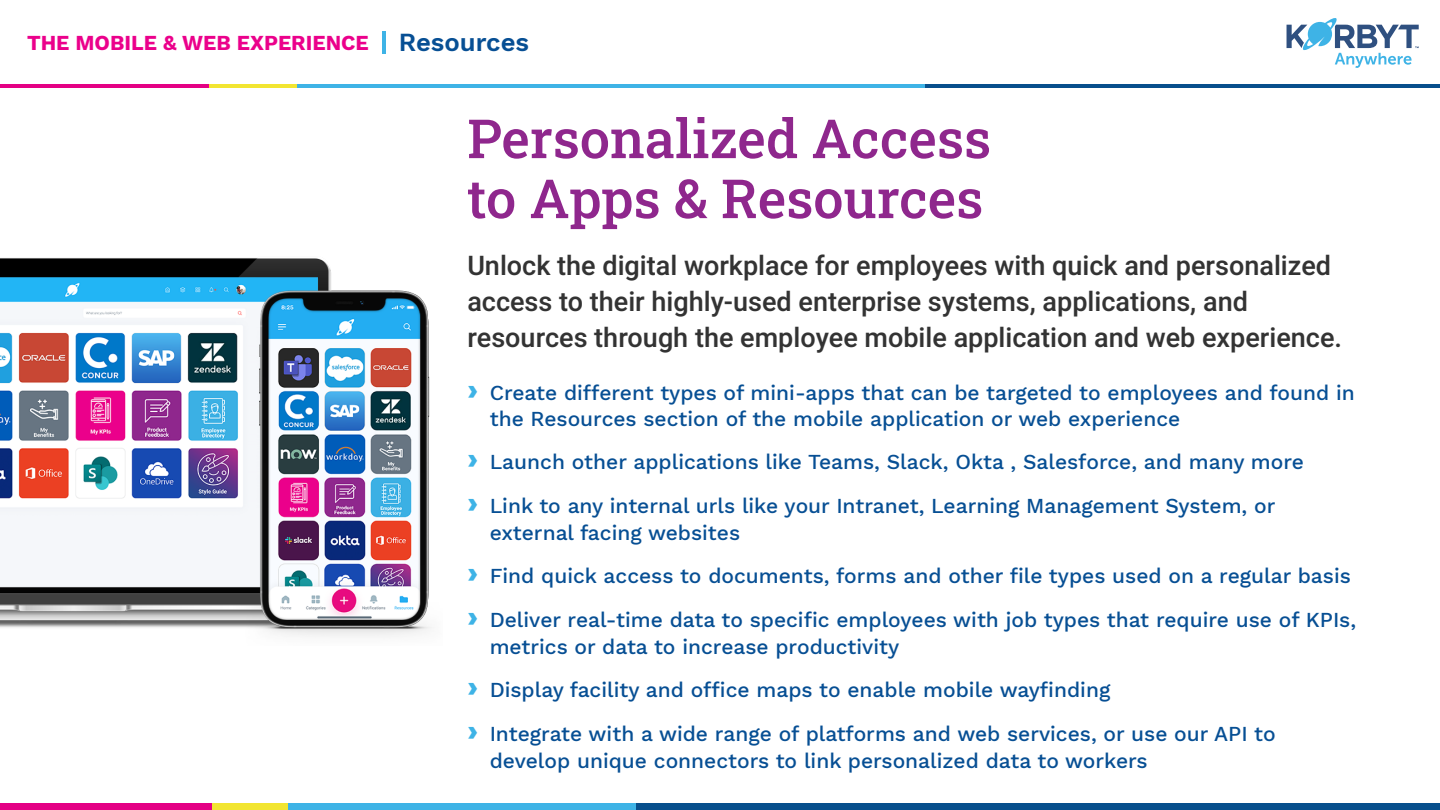
<style>
.page{position:relative;width:1440px;height:810px;background:#fff}
.page>*{position:absolute;margin:0;border:0;box-sizing:border-box;transform-origin:0 0}
.t1{font:54px/60px "Roboto Slab";color:#8f278d}
.t2{font:27px/36px "Heebo";color:#333}
.t3{font:500 21px/43.5px "Work Sans";color:#074f94}
.t4{font:700 21px "Work Sans";color:#eb008b}
.s1{font-weight:600;font-size:25.65px;color:#074f94}
.s2{font-weight:800;font-size:30px;color:#3eb3e6}
</style>
<div class="page">
<img style="left:0;top:258px;width:432px;height:378px">
<hr style="left:102px;top:85px;width:1303px;height:3px;background:#3eb3e6">
<hr style="left:926px;top:85px;width:514px;height:3px;background:#074f8c">
<hr style="left:0;top:85px;width:265px;height:3px;background:#e40084">
<hr style="left:209px;top:85px;width:88px;height:3px;background:#f2e531">
<div style="left:121px;top:804px;width:1318px;height:6px;background:#3eb3e6"></div>
<div style="left:637px;top:804px;width:803px;height:6px;background:#074f8c"></div>
<div style="left:0;top:804px;width:260px;height:6px;background:#e40084"></div>
<div style="left:213px;top:803px;width:75px;height:7px;background:#f2e531"></div>
<svg style="left:1287px;top:18px;width:132px;height:50px"></svg>
<hr style="left:382px;top:31px;width:3px;height:22px;background:#3eb3e6">
<p class="t4" style="left:27px;top:27px;width:504px">THE MOBILE &amp; WEB EXPERIENCE <span class="s1">Resources</span></p>
<h1 class="t1" style="left:467px;top:107px;width:525px">Personalized Access to Apps &amp; Resources</h1>
<p class="t2" style="left:467px;top:248px;width:876px">Unlock the digital workplace for employees with quick and personalized access to their highly-used enterprise systems, applications, and resources through the employee mobile application and web experience.</p>
<p class="t3" style="left:490px;top:379px;width:867px;line-height:25.5px;text-indent:-22px"><span class="s2">›</span> Create different types of mini-apps that can be targeted to employees and found in the Resources section of the mobile application or web experience</p>
<p class="t3" style="left:467px;top:439px;width:838px"><span class="s2">›</span> Launch other applications like Teams, Slack, Okta , Salesforce, and many more <span class="s2">›</span> Link to any internal urls like your Intranet, Learning Management System, or</p>
<p class="t3" style="left:467px;top:510px;width:890px;text-indent:22px">external facing websites<br><span class="s2">›</span> Find quick access to documents, forms and other file types used on a regular basis <span class="s2">›</span> Deliver real-time data to specific employees with job types that require use of KPIs,</p>
<p class="t3" style="left:467px;top:624px;width:810px;text-indent:22px">metrics or data to increase productivity<br><span class="s2">›</span> Display facility and office maps to enable mobile wayfinding<br><span class="s2">›</span> Integrate with a wide range of platforms and web services, or use our API to</p>
<p class="t3" style="left:490px;top:738px;width:659px">develop unique connectors to link personalized data to workers</p>
</div>
